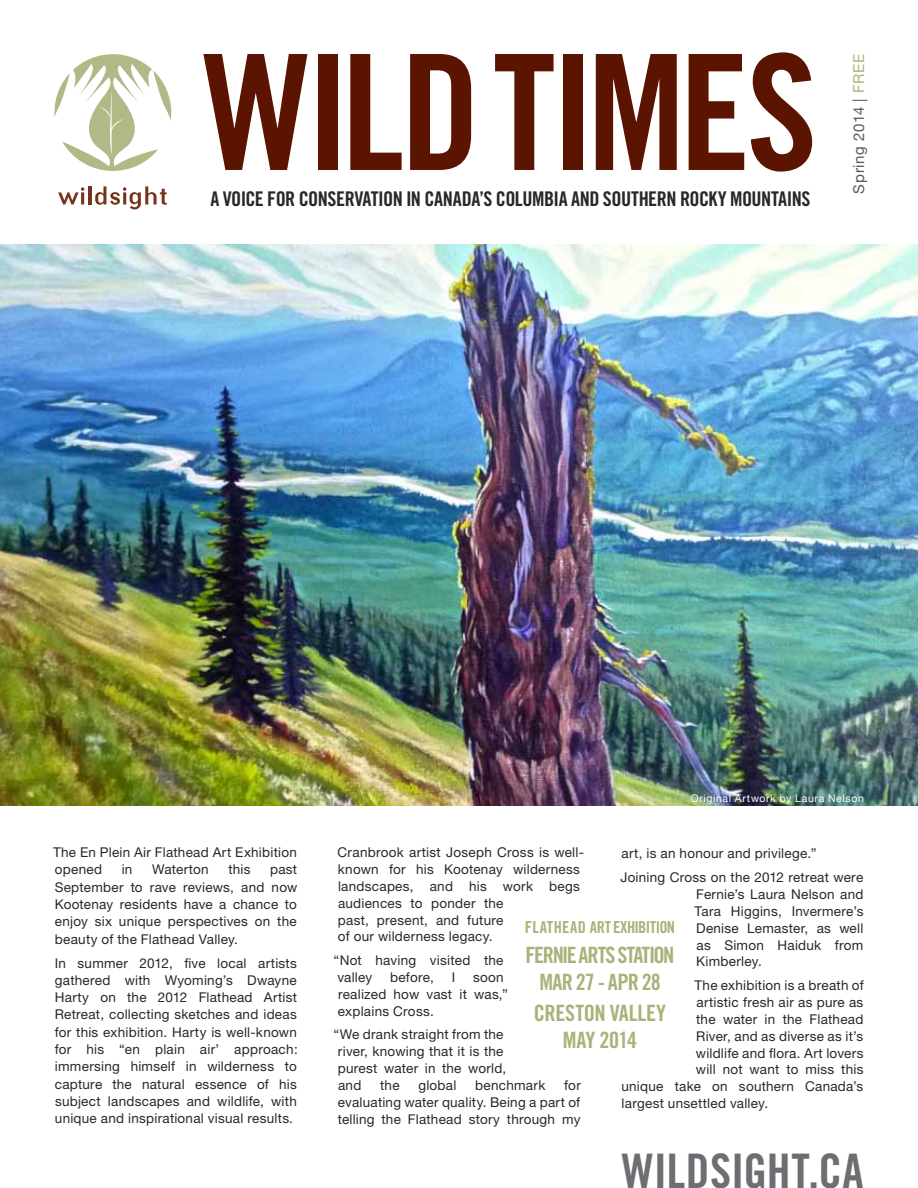
<style>
.page{position:relative;width:918px;height:1188px;background:#fff}
.page>*{position:absolute;margin:0;border:0;box-sizing:border-box;transform-origin:0 0}
.t1{font:160.65px "Trade Gothic Bold Cond Twenty";color:#5b1400}
.t2{font:47.7px "Trade Gothic Bold Cond Twenty";color:#6d6e71}
.t3{font:22.5px/27px "Trade Gothic Bold Cond Twenty";letter-spacing:-.04em;color:#aab27a}
.t4{font:20.25px "Trade Gothic Bold Cond Twenty";letter-spacing:-.025em;color:#292829}
.t5{font:16.5px "Trade Gothic Bold Cond Twenty";letter-spacing:.01em;color:#aab27a}
.t6{font:15px "Helvetica Neue";letter-spacing:.045em;color:#58595b}
.t7{font:13.5px/16.8px "Helvetica Neue";letter-spacing:.02em;color:#292829}
.t8{font:10.5px "Helvetica Neue";letter-spacing:.06em;color:#fff}
.s1{color:#aab27a}
</style>
<div class="page">
<img style="left:0;top:244px;width:918px;height:562px">
<svg style="left:54px;top:54px;width:117px;height:117px"></svg>
<svg style="left:58px;top:187px;width:26px;height:17px"></svg>
<hr style="left:88px;top:186px;width:3px;height:18px;background:#641d00">
<svg style="left:95px;top:186px;width:72px;height:23px"></svg>
<h1 class="t1" style="left:203px;top:15px;width:355px">WILD TIMES</h1>
<h3 class="t4" style="left:210px;top:187px;width:602px">A VOICE FOR CONSERVATION IN CANADA’S COLUMBIA AND SOUTHERN ROCKY MOUNTAINS</h3>
<p class="t6" style="left:850px;top:194px;width:141px;rotate:-90deg">Spring 2014 | <span class="s1">FREE</span></p>
<p class="t7" style="left:53px;top:843px;width:245px;line-height:17.2px">The En Plein Air Flathead Art Exhibition opened</p>
<p class="t7" style="left:122px;top:861px;width:12px">in</p>
<p class="t7" style="left:152px;top:861px;width:58px">Waterton</p>
<p class="t7" style="left:228px;top:861px;width:24px">this</p>
<p class="t7" style="left:55px;top:861px;width:244px;line-height:17.2px;text-align:justify;text-indent:215px">past September to rave reviews, and now Kootenay residents have a chance to enjoy six unique perspectives on the beauty of the Flathead Valley.</p>
<p class="t7" style="left:55px;top:954px;width:245px;line-height:17.2px;text-align:justify">In summer 2012, five local artists gathered with Wyoming’s Dwayne Harty on the 2012 Flathead Artist Retreat, collecting sketches and ideas for this exhibition. Harty is well-known for his “en plain air’ approach: immersing himself in wilderness to capture the natural essence of his subject landscapes and wildlife, with unique and inspirational visual results.</p>
<p class="t8" style="left:691px;top:792px;width:175px">Original Artwork by Laura Nelson</p>
<p class="t7" style="left:338px;top:844px;width:248px">Cranbrook artist Joseph Cross is well&shy;known for his Kootenay wilderness landscapes, and his work begs audiences to ponder the<br>past, present, and future<br>of our wilderness legacy.</p>
<p class="t7" style="left:334px;top:952px;width:171px">“Not having visited the valley</p>
<p class="t7" style="left:620px;top:842px;width:244px;line-height:23.7px">art, is an honour and privilege.”<br>Joining Cross on the 2012 retreat were</p>
<p class="t7" style="left:694px;top:886px;width:170px;text-align:justify">Fernie’s Laura Nelson and Tara Higgins, Invermere’s Denise Lemaster, as well as Simon Haiduk from Kimberley.</p>
<p class="t7" style="left:694px;top:977px;width:171px">The exhibition is a breath of</p>
<p class="t7" style="left:696px;top:994px;width:168px">artistic fresh air as pure as</p>
<p class="t7" style="left:696px;top:1010px;width:169px">the water in the Flathead</p>
<p class="t7" style="left:696px;top:1027px;width:169px">River, and as diverse as it’s</p>
<p class="t7" style="left:696px;top:1044px;width:169px">wildlife and flora. Art lovers</p>
<p class="t7" style="left:696px;top:1061px;width:169px">will not want to miss this</p>
<p class="t7" style="left:621px;top:1078px;width:243px">unique take on southern Canada’s</p>
<p class="t7" style="left:622px;top:1095px;width:148px">largest unsettled valley.</p>
<p class="t5" style="left:525px;top:917px;width:110px">FLATHEAD ART EXHIBITION</p>
<h3 class="t3" style="left:526px;top:941px;width:10px">FERNIE</h3>
<h3 class="t3" style="left:539px;top:941px;width:123px;text-indent:39px">ARTS STATION<br>MAR 27 - APR 28</h3>
<h3 class="t3" style="left:534px;top:1000px;width:11px">CRESTON</h3>
<p class="t7" style="left:390px;top:969px;width:45px">before,</p>
<p class="t7" style="left:452px;top:969px;width:5px">I</p>
<p class="t7" style="left:338px;top:969px;width:172px;text-indent:135px">soon realized how vast it was,” explains Cross.</p>
<p class="t7" style="left:338px;top:1026px;width:170px;text-indent:-4px">“We drank straight from the river, knowing that it is the purest water in the world, and</p>
<h3 class="t3" style="left:563px;top:1000px;width:77px;text-align:right">VALLEY<br>MAY 2014</h3>
<p class="t7" style="left:338px;top:1077px;width:245px;text-align:justify;text-indent:226px">for evaluating water quality. Being a part of telling the Flathead story through my</p>
<p class="t7" style="left:380px;top:1077px;width:21px">the</p>
<p class="t7" style="left:418px;top:1077px;width:39px">global</p>
<p class="t7" style="left:475px;top:1077px;width:72px">benchmark</p>
<h2 class="t2" style="left:622px;top:1142px;width:50px">WILDSI</h2>
<h2 class="t2" style="left:744px;top:1142px;width:122px">GHT.CA</h2>
</div>
